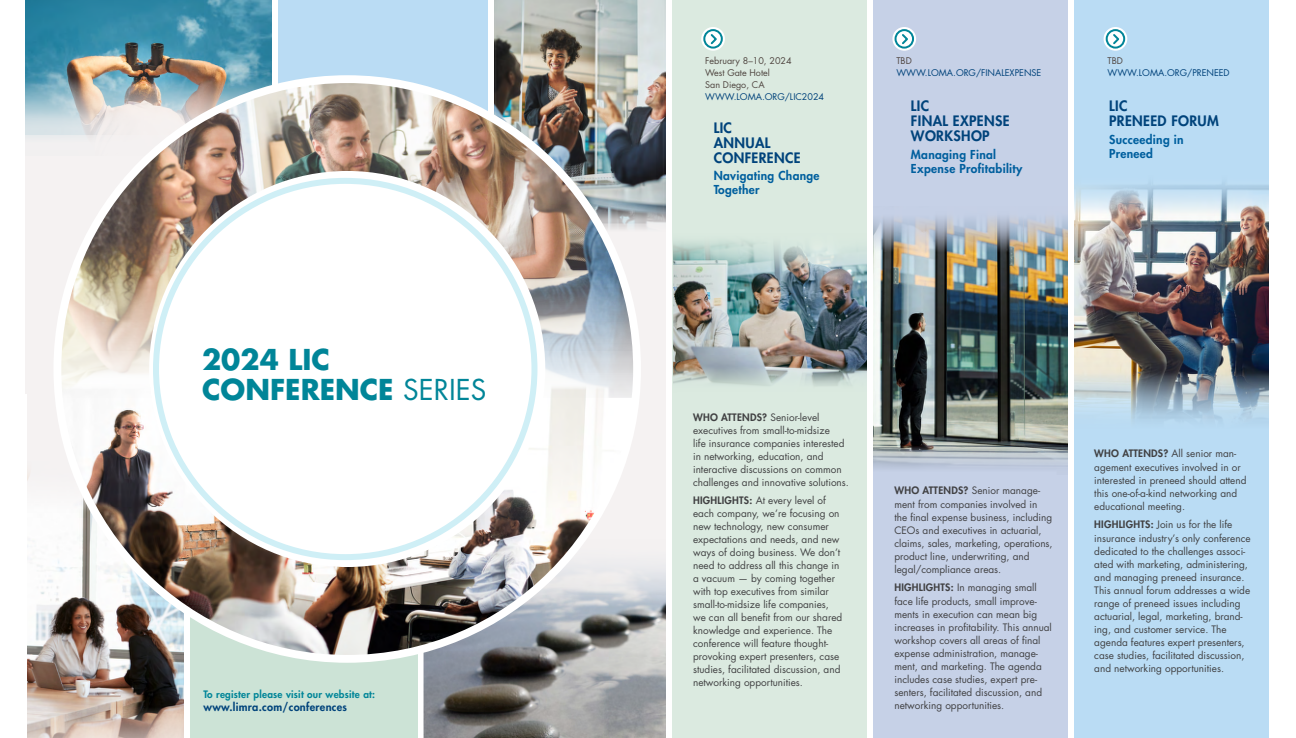
<style>
.page{position:relative;width:1296px;height:738px;background:#fff}
.page>*{position:absolute;margin:0;border:0;box-sizing:border-box;transform-origin:0 0}
.t1{font:700 28px/30px "Futura Std";color:#008598}
.t2{font:800 14px/15px "Futura Std";letter-spacing:.025em;color:#00437b}
.t3{font:800 12px/14px "Futura Std";letter-spacing:.025em;color:#005f9e}
.t4{font:800 11px "Futura Std";letter-spacing:.025em;color:#00437b}
.t5{font:10px/13px "Futura Std";color:#404042}
.t6{font:800 10px "Futura Std";letter-spacing:.025em;color:#008598}
.t7{font:9px "Futura Std";color:#00427a}
.t8{font:9px/12px "Futura Std";color:#4f4540}
.s1{font-weight:400}
.s2{font-weight:800}
</style>
<div class="page">
<div style="left:1074px;top:0;width:195px;height:738px;background:#badcf4"></div>
<img style="left:1074px;top:184px;width:195px;height:237px">
<div style="left:424px;top:344px;width:241px;height:394px;background:#f5f2f2"></div>
<img style="left:424px;top:567px;width:241px;height:171px">
<div style="left:672px;top:0;width:195px;height:738px;background:#dbeae0"></div>
<img style="left:674px;top:240px;width:193px;height:146px">
<div style="left:873px;top:0;width:195px;height:738px;background:#c6d1e7"></div>
<img style="left:873px;top:217px;width:195px;height:251px">
<div style="left:494px;top:0;width:171px;height:444px;background:#f5f2f2"></div>
<img style="left:494px;top:0;width:171px;height:229px">
<div style="left:27px;top:340px;width:156px;height:398px;background:#f5f2f2"></div>
<img style="left:27px;top:474px;width:156px;height:264px">
<div style="left:190px;top:585px;width:227px;height:153px;background:#cce3d6"></div>
<div style="left:278px;top:0;width:210px;height:142px;background:#badcf4"></div>
<div style="left:25px;top:0;width:247px;height:393px;background:#f5f2f2"></div>
<img style="left:25px;top:0;width:247px;height:138px">
<img style="left:61px;top:398px;width:572px;height:257px">
<img style="left:61px;top:83px;width:572px;height:315px">
<svg style="left:701px;top:27px;width:24px;height:24px"></svg>
<div style="left:703px;top:29px;width:20px;height:20px;border:2px solid #008598;border-radius:50%"></div>
<svg style="left:709px;top:32px;width:10px;height:14px"></svg>
<svg style="left:1104px;top:27px;width:23px;height:24px"></svg>
<div style="left:1106px;top:29px;width:19px;height:20px;border:2px solid #008598;border-radius:50%"></div>
<svg style="left:1111px;top:32px;width:10px;height:14px"></svg>
<svg style="left:892px;top:27px;width:24px;height:24px"></svg>
<div style="left:895px;top:29px;width:19px;height:20px;border:2px solid #008598;border-radius:50%"></div>
<svg style="left:900px;top:32px;width:10px;height:14px"></svg>
<h1 class="t1" style="left:202px;top:344px;width:286px">2024 LIC<br>CONFERENCE <span class="s1">SERIES</span></h1>
<p class="t6" style="left:203px;top:688px;width:173px">To register please visit our website at:</p>
<p class="t4" style="left:203px;top:700px;width:145px">www.limra.com/conferences</p>
<p class="t8" style="left:705px;top:55px;width:88px">February 8–10, 2024<br>West Gate Hotel<br>San Diego, CA</p>
<p class="t7" style="left:705px;top:91px;width:120px">WWW.LOMA.ORG/LIC2024</p>
<h2 class="t2" style="left:714px;top:120px;width:88px">LIC<br>ANNUAL<br>CONFERENCE</h2>
<p class="t3" style="left:714px;top:169px;width:107px">Navigating Change<br>Together</p>
<p class="t8" style="left:896px;top:55px;width:17px">TBD</p>
<p class="t7" style="left:896px;top:67px;width:146px">WWW.LOMA.ORG/FINALEXPENSE</p>
<h2 class="t2" style="left:911px;top:98px;width:100px">LIC<br>FINAL EXPENSE<br>WORKSHOP</h2>
<p class="t3" style="left:911px;top:147px;width:113px">Managing Final<br>Expense Profitability</p>
<p class="t8" style="left:1108px;top:55px;width:17px">TBD</p>
<p class="t7" style="left:1108px;top:67px;width:124px">WWW.LOMA.ORG/PRENEED</p>
<h2 class="t2" style="left:1109px;top:98px;width:111px">LIC<br>PRENEED FORUM</h2>
<p class="t3" style="left:1109px;top:132px;width:76px">Succeeding in<br>Preneed</p>
<p class="t5" style="left:693px;top:411px;width:157px"><span class="s2">WHO ATTENDS?</span> Senior-level executives from small-to-midsize<br>life insurance companies interested in networking, education, and interactive discussions on common challenges and innovative solutions.</p>
<p class="t5" style="left:693px;top:494px;width:151px"><span class="s2">HIGHLIGHTS:</span> At every level of each company, we’re focusing on new technology, new consumer expectations and needs, and new ways of doing business. We don’t need to address all this change in a vacuum — by coming together with top executives from similar small-to-midsize life companies, we can all benefit from our shared knowledge and experience. The conference will feature thought&shy;provoking expert presenters, case studies, facilitated discussion, and networking opportunities.</p>
<p class="t5" style="left:894px;top:484px;width:147px;line-height:14px"><span class="s2">WHO ATTENDS?</span> Senior manage&shy;ment from companies involved in</p>
<p class="t5" style="left:894px;top:511px;width:160px">the final expense business, including CEOs and executives in actuarial, claims, sales, marketing, operations, product line, underwriting, and legal/compliance areas.</p>
<p class="t5" style="left:894px;top:580px;width:144px;line-height:14px"><span class="s2">HIGHLIGHTS:</span> In managing small face life products, small improve-</p>
<p class="t5" style="left:894px;top:608px;width:159px">ments in execution can mean big increases in profitability. This annual workshop covers all areas of final expense administration, manage&shy;ment, and marketing. The agenda includes case studies, expert pre&shy;senters, facilitated discussion, and networking opportunities.</p>
<p class="t5" style="left:1094px;top:447px;width:148px;line-height:14px"><span class="s2">WHO ATTENDS?</span> All senior man&shy;agement executives involved in or</p>
<p class="t5" style="left:1094px;top:474px;width:154px">interested in preneed should attend this one-of-a-kind networking and educational meeting.</p>
<p class="t5" style="left:1094px;top:517px;width:158px;line-height:14px"><span class="s2">HIGHLIGHTS:</span> Join us for the life insurance industry’s only conference</p>
<p class="t5" style="left:1094px;top:545px;width:157px">dedicated to the challenges associ&shy;ated with marketing, administering, and managing preneed insurance.<br>This annual forum addresses a wide range of preneed issues including actuarial, legal, marketing, brand&shy;ing, and customer service. The agenda features expert presenters, case studies, facilitated discussion, and networking opportunities.</p>
</div>
